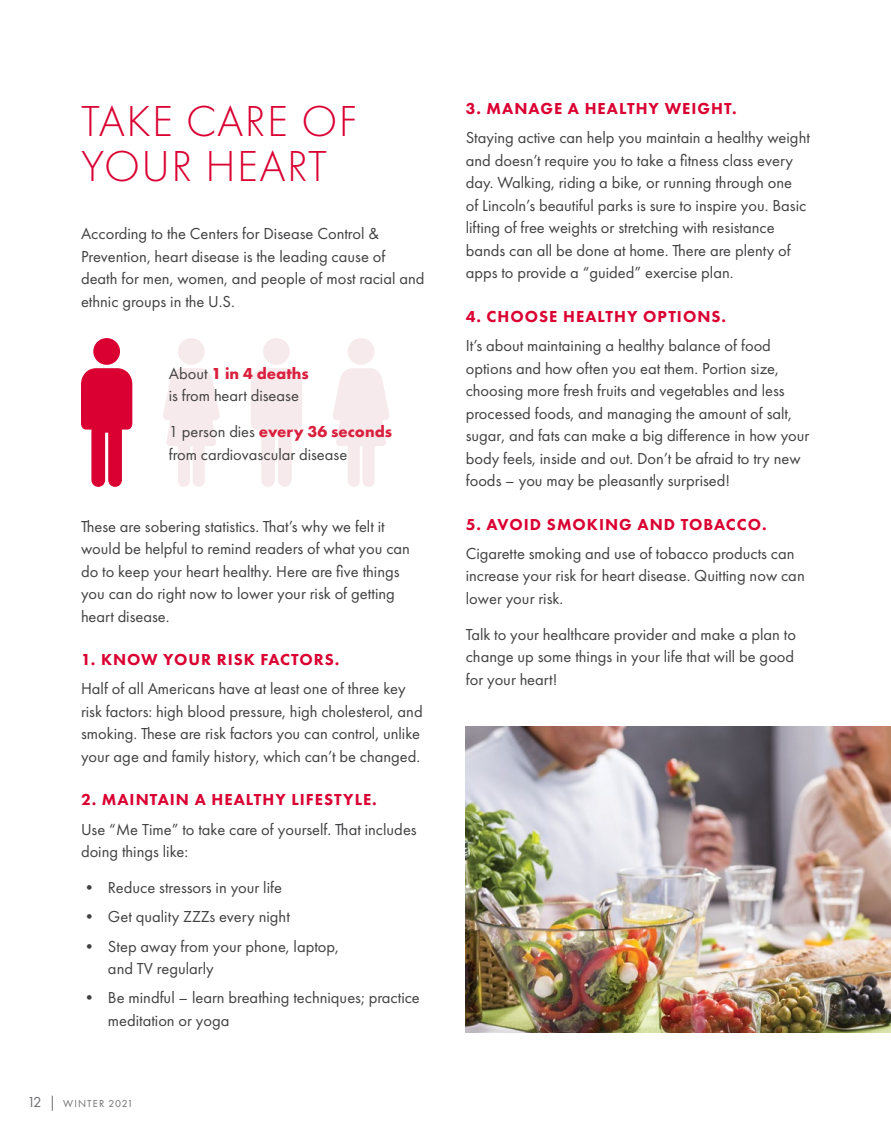
<style>
.page{position:relative;width:891px;height:1134px;background:#fff}
.page>*{position:absolute;margin:0;border:0;box-sizing:border-box;transform-origin:0 0}
.t1{font:300 45px/45px "Futura PT";letter-spacing:.03em;color:#da0032}
.t2{font:16.5px/22.5px "Futura PT";color:#414042}
.t3{font:800 16.5px "Futura PT";letter-spacing:.06em;color:#da0032}
.t4{font:10.5px "Futura PT";letter-spacing:.105em;color:#6d6e71}
.s1{font-weight:700;color:#da203f}
.s2{font-size:15px}
.s3{font-style:inherit}
</style>
<div class="page">
<svg style="left:81px;top:368px;width:51px;height:119px"></svg>
<div style="left:93px;top:338px;width:27px;height:27px;background:#da0032;border-radius:50%"></div>
<div style="left:178px;top:338px;width:27px;height:27px;background:#f7eaec;border-radius:50%"></div>
<svg style="left:163px;top:368px;width:57px;height:119px"></svg>
<svg style="left:251px;top:368px;width:51px;height:119px"></svg>
<div style="left:263px;top:338px;width:27px;height:27px;background:#f7eaec;border-radius:50%"></div>
<div style="left:348px;top:338px;width:26px;height:27px;background:#f7eaec;border-radius:50%"></div>
<svg style="left:333px;top:368px;width:57px;height:119px"></svg>
<img style="left:466px;top:727px;width:425px;height:306px">
<h1 class="t1" style="left:81px;top:98px;width:277px">TAKE CARE OF<br>YOUR HEART</h1>
<p class="t2" style="left:81px;top:222px;width:345px">According to the Centers for Disease Control &amp; Prevention, heart disease is the leading cause of death for men, women, and people of most racial and ethnic groups in the U.S.</p>
<p class="t2" style="left:169px;top:362px;width:141px">About <span class="s1">1 in 4 deaths </span>is from heart disease</p>
<p class="t2" style="left:169px;top:420px;width:225px">1 person dies <span class="s1">every 36 seconds </span>from cardiovascular disease</p>
<p class="t2" style="left:81px;top:515px;width:331px">These are sobering statistics. That’s why we felt it would be helpful to remind readers of what you can do to keep your heart healthy. Here are five things you can do right now to lower your risk of getting heart disease.</p>
<p class="t3" style="left:81px;top:649px;width:260px">1. KNOW YOUR RISK FACTORS.</p>
<p class="t2" style="left:81px;top:678px;width:343px">Half of all Americans have at least one of three key risk factors: high blood pressure, high cholesterol, and smoking. These are risk factors you can control, unlike your age and family history, which can’t be changed.</p>
<p class="t3" style="left:81px;top:790px;width:297px">2. MAINTAIN A HEALTHY LIFESTYLE.</p>
<p class="t2" style="left:81px;top:818px;width:337px">Use “Me Time” to take care of yourself. That includes doing things like:</p>
<p class="t2" style="left:81px;top:876px;width:203px">• Reduce stressors in your life</p>
<p class="t2" style="left:81px;top:906px;width:210px">• Get quality ZZZs every night</p>
<p class="t2" style="left:108px;top:935px;width:233px;text-indent:-27px">• Step away from your phone, laptop, and TV regularly</p>
<p class="t2" style="left:108px;top:987px;width:313px;text-indent:-27px">• Be mindful – learn breathing techniques; practice meditation or yoga</p>
<p class="t4" style="left:27px;top:1097px;width:108px"><span class="s2">12 |</span> WINTER <span class="s3">2021</span></p>
<p class="t3" style="left:466px;top:98px;width:273px">3. MANAGE A HEALTHY WEIGHT.</p>
<p class="t2" style="left:466px;top:126px;width:346px">Staying active can help you maintain a healthy weight and doesn’t require you to take a fitness class every day. Walking, riding a bike, or running through one<br>of Lincoln’s beautiful parks is sure to inspire you. Basic lifting of free weights or stretching with resistance bands can all be done at home. There are plenty of apps to provide a “guided” exercise plan.</p>
<p class="t3" style="left:466px;top:306px;width:262px">4. CHOOSE HEALTHY OPTIONS.</p>
<p class="t2" style="left:466px;top:334px;width:345px">It’s about maintaining a healthy balance of food options and how often you eat them. Portion size, choosing more fresh fruits and vegetables and less processed foods, and managing the amount of salt, sugar, and fats can make a big difference in how your body feels, inside and out. Don’t be afraid to try new foods – you may be pleasantly surprised!</p>
<p class="t3" style="left:466px;top:514px;width:302px">5. AVOID SMOKING AND TOBACCO.</p>
<p class="t2" style="left:466px;top:542px;width:341px">Cigarette smoking and use of tobacco products can increase your risk for heart disease. Quitting now can lower your risk.</p>
<p class="t2" style="left:466px;top:623px;width:332px;text-align:justify">Talk to your healthcare provider and make a plan to change up some things in your life that will be good for your heart!</p>
</div>
